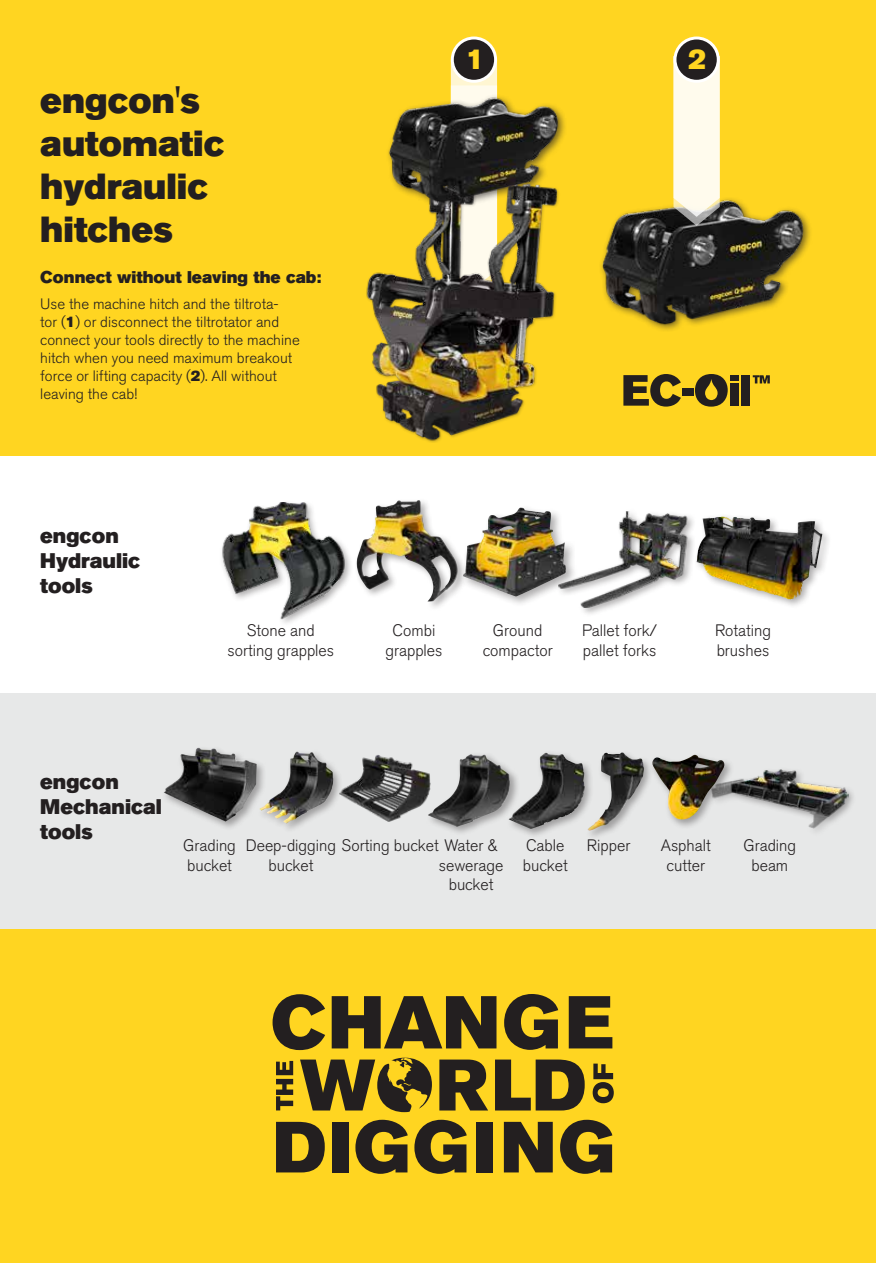
<style>
.page{position:relative;width:876px;height:1263px;background:#fff}
.page>*{position:absolute;margin:0;border:0;box-sizing:border-box;transform-origin:0 0}
.t1{font:36px/43.2px "Akzidenz Grotesk Pro Super";color:#231f20}
.t2{font:28.2px "Akzidenz Grotesk Pro Super";color:#ffd521}
.t3{font:21px/25.2px "Akzidenz Grotesk Pro Super";color:#231f20}
.t4{font:16.8px "Akzidenz Grotesk Pro Super";color:#231f20}
.t5{font:300 16.5px/19.8px "Akzidenz Grotesk Pro";color:#231f20;text-align:center}
.t6{font:300 15px/18px "Akzidenz Grotesk Pro";color:#231f20}
.s1{font-family:"Akzidenz Grotesk Pro Super";font-weight:400}
</style>
<div class="page">
<div style="left:0;top:0;width:876px;height:455px;background:#ffd521"></div>
<div style="left:599px;top:196px;width:214px;height:136px;background:#231f20;opacity:.63"></div>
<img style="left:599px;top:196px;width:205px;height:136px">
<svg style="left:451px;top:65px;width:46px;height:26px"></svg>
<svg style="left:673px;top:65px;width:47px;height:161px;background:#ede9da"></svg>
<svg style="left:753px;top:375px;width:17px;height:8px"></svg>
<div style="left:730px;top:383px;width:8px;height:23px;background:#231f20"></div>
<div style="left:730px;top:375px;width:8px;height:6px;background:#231f20"></div>
<div style="left:741px;top:375px;width:9px;height:31px;background:#231f20"></div>
<svg style="left:623px;top:374px;width:58px;height:33px"></svg>
<div style="left:682px;top:388px;width:11px;height:8px;background:#231f20"></div>
<svg style="left:695px;top:374px;width:33px;height:33px"></svg>
<div style="left:354px;top:497px;width:113px;height:114px;background:#231f20;opacity:.37"></div>
<img style="left:357px;top:500px;width:101px;height:101px">
<div style="left:555px;top:508px;width:141px;height:109px;background:#231f20;opacity:.37"></div>
<img style="left:578px;top:511px;width:115px;height:97px">
<div style="left:219px;top:499px;width:135px;height:129px;background:#231f20;opacity:.37"></div>
<img style="left:219px;top:502px;width:127px;height:117px">
<div style="left:452px;top:38px;width:44px;height:43px;background:#231f20;border-radius:50%"></div>
<div style="left:451px;top:37px;width:46px;height:46px;border:3px solid #fff;border-radius:50%"></div>
<div style="left:675px;top:38px;width:43px;height:43px;background:#231f20;border-radius:50%"></div>
<div style="left:673px;top:37px;width:47px;height:46px;border:3px solid #fff;border-radius:50%"></div>
<div style="left:0;top:693px;width:876px;height:236px;background:#e7e8e8"></div>
<div style="left:585px;top:750px;width:69px;height:90px;background:#231f20;opacity:.37"></div>
<img style="left:595px;top:752px;width:49px;height:79px">
<div style="left:506px;top:750px;width:89px;height:88px;background:#231f20;opacity:.37"></div>
<img style="left:520px;top:753px;width:65px;height:76px">
<div style="left:257px;top:749px;width:86px;height:84px;background:#231f20;opacity:.37"></div>
<img style="left:267px;top:751px;width:30px;height:68px">
<div style="left:161px;top:745px;width:106px;height:86px;background:#231f20;opacity:.37"></div>
<img style="left:164px;top:748px;width:93px;height:74px">
<div style="left:426px;top:751px;width:94px;height:85px;background:#231f20;opacity:.37"></div>
<img style="left:428px;top:754px;width:82px;height:73px">
<img style="left:734px;top:769px;width:114px;height:61px">
<div style="left:649px;top:752px;width:85px;height:77px;background:#231f20;opacity:.37"></div>
<img style="left:652px;top:755px;width:73px;height:66px">
<img style="left:337px;top:753px;width:95px;height:71px">
<div style="left:694px;top:514px;width:138px;height:95px;background:#231f20;opacity:.37"></div>
<img style="left:696px;top:516px;width:26px;height:53px">
<div style="left:1px;top:929px;width:875px;height:334px;background:#ffd521"></div>
<svg style="left:273px;top:994px;width:52px;height:56px"></svg>
<svg style="left:332px;top:996px;width:164px;height:52px"></svg>
<svg style="left:504px;top:994px;width:54px;height:56px"></svg>
<svg style="left:569px;top:996px;width:43px;height:52px"></svg>
<svg style="left:276px;top:1122px;width:49px;height:50px"></svg>
<div style="left:332px;top:1122px;width:16px;height:50px;background:#231f20"></div>
<svg style="left:355px;top:1120px;width:53px;height:54px"></svg>
<svg style="left:414px;top:1120px;width:53px;height:54px"></svg>
<div style="left:477px;top:1122px;width:16px;height:50px;background:#231f20"></div>
<svg style="left:504px;top:1122px;width:49px;height:50px"></svg>
<svg style="left:560px;top:1120px;width:52px;height:54px"></svg>
<svg style="left:300px;top:1057px;width:132px;height:55px"></svg>
<svg style="left:439px;top:1059px;width:49px;height:51px"></svg>
<svg style="left:495px;top:1059px;width:90px;height:51px"></svg>
<svg style="left:276px;top:1061px;width:17px;height:49px"></svg>
<svg style="left:593px;top:1063px;width:21px;height:40px"></svg>
<img style="left:366px;top:211px;width:190px;height:232px">
<img style="left:388px;top:91px;width:177px;height:120px">
<div style="left:460px;top:504px;width:118px;height:104px;background:#231f20;opacity:.37"></div>
<img style="left:463px;top:508px;width:103px;height:89px">
<h1 class="t1" style="left:40px;top:78px;width:186px">engcon's automatic hydraulic hitches</h1>
<p class="t4" style="left:40px;top:267px;width:283px">Connect without leaving the cab:</p>
<p class="t6" style="left:40px;top:295px;width:261px">Use the machine hitch and the tiltrota-<br>tor (<span class="s1">1</span>) or disconnect the tiltrotator and connect your tools directly to the machine hitch when you need maximum breakout force or lifting capacity (<span class="s1">2</span>). All without leaving the cab!</p>
<p class="t3" style="left:40px;top:523px;width:102px">engcon<br>Hydraulic tools</p>
<p class="t5" style="left:228px;top:620px;width:108px">Stone and sorting grapples</p>
<h2 class="t2" style="left:466px;top:41px;width:20px">1</h2>
<h2 class="t2" style="left:688px;top:41px;width:20px">2</h2>
<p class="t5" style="left:483px;top:620px;width:72px">Ground compactor</p>
<p class="t5" style="left:385px;top:620px;width:59px">Combi grapples</p>
<p class="t5" style="left:582px;top:620px;width:77px;text-align:left">Pallet fork/ pallet forks</p>
<p class="t5" style="left:715px;top:620px;width:58px;text-align:left">Rotating brushes</p>
<p class="t3" style="left:40px;top:769px;width:123px">engcon<br>Mechanical tools</p>
<p class="t5" style="left:183px;top:835px;width:54px;text-align:left">Grading bucket</p>
<p class="t5" style="left:587px;top:835px;width:45px">Ripper</p>
<p class="t5" style="left:661px;top:835px;width:52px">Asphalt cutter</p>
<p class="t5" style="left:743px;top:835px;width:54px">Grading beam</p>
<p class="t5" style="left:269px;top:835px;width:231px;text-align:left;text-indent:-23px">Deep-digging Sorting bucket Water &amp; bucket</p>
<p class="t5" style="left:523px;top:835px;width:46px;text-align:left">Cable bucket</p>
<p class="t5" style="left:439px;top:855px;width:66px">sewerage bucket</p>
</div>
